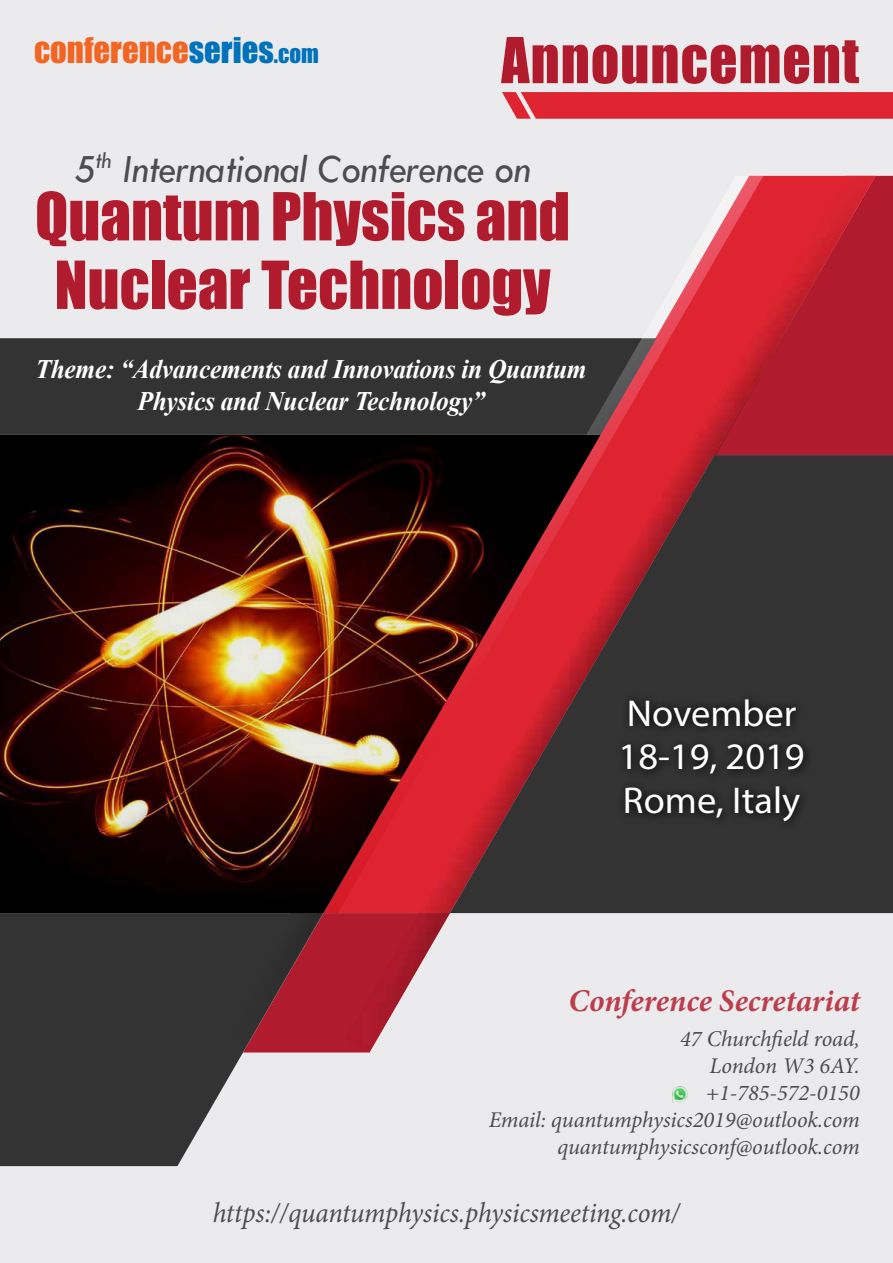
<style>
.page{position:relative;width:893px;height:1263px;background:#ebebed}
.page>*{position:absolute;margin:0;border:0;box-sizing:border-box;transform-origin:0 0}
.t1{font:61.05px/68.6px "Impact";color:#b01c2e;text-align:center}
.t2{font:58.35px "Impact";letter-spacing:.02em;color:#b01c2e;scale:.95 1}
.t3{font:italic 41.4px "Tw Cen";letter-spacing:-.01em;color:#4d4d4f;scale:.95 1}
.t4{font:37.5px/43.7px "Myriad Pro";color:#fff}
.t5{font:32.7px "Impact";color:#f26522}
.t6{font:italic 700 31.5px "Minion Pro";letter-spacing:-.005em;color:#bc3e4d}
.t7{font:italic 28.5px "Minion Pro";letter-spacing:-.01em;color:#4d4d4f;scale:.95 1}
.t8{font:italic 700 26.7px/32.4px "Times New Roman";letter-spacing:-.01em;color:#fff;text-align:center;scale:.95 1}
.t9{font:italic 22.5px/27px "Minion Pro";letter-spacing:-.01em;color:#4d4d4f;text-align:right}
.s1{color:#0072bc}
.s2{font-size:22.95px;color:#0072bc}
</style>
<div class="page">
<svg style="left:0;top:913px;width:323px;height:253px;fill:#333"></svg>
<div style="left:875px;top:176px;width:18px;height:279px;background:#b01c2e"></div>
<svg style="left:480px;top:176px;width:395px;height:738px;background:#c02a3a"></svg>
<div style="left:322px;top:913px;width:24px;height:139px;background:#b01c2e"></div>
<div style="left:0;top:338px;width:310px;height:97px;background:#333"></div>
<img style="left:763px;top:209px;width:93px;height:246px">
<img style="left:763px;top:280px;width:22px;height:135px">
<img style="left:783px;top:200px;width:48px;height:136px">
<img style="left:829px;top:176px;width:46px;height:80px">
<img style="left:346px;top:913px;width:104px;height:139px">
<img style="left:217px;top:913px;width:105px;height:139px">
<div style="left:763px;top:455px;width:130px;height:458px;background:#333"></div>
<svg style="left:310px;top:176px;width:453px;height:737px"></svg>
<svg style="left:502px;top:92px;width:391px;height:27px;background:#de2c38"></svg>
<img style="left:0;top:435px;width:600px;height:478px">
<div style="left:615px;top:692px;width:198px;height:139px;background:linear-gradient(to right,#2b2b2b,#2b2b2b)"></div>
<img style="left:672px;top:1086px;width:16px;height:17px">
<h3 class="t5" style="left:34px;top:25px;width:286px">conference<span class="s1">series</span><span class="s2">.com</span></h3>
<h2 class="t2" style="left:501px;top:15px;width:378px">Announcement</h2>
<h3 class="t3" style="left:74px;top:144px;width:483px">5<sup>th</sup> International Conference on</h3>
<h1 class="t1" style="left:35px;top:181px;width:537px">Quantum Physics and<br>Nuclear Technology</h1>
<p class="t8" style="left:36px;top:352px;width:582px">Theme: “Advancements and Innovations in Quantum<br>Physics and Nuclear Technology”</p>
<h3 class="t4" style="left:619px;top:690px;width:187px">November<br>18-19, 2019<br>Rome, Italy</h3>
<h3 class="t6" style="left:568px;top:978px;width:293px">Conference Secretariat</h3>
<p class="t9" style="left:489px;top:1026px;width:373px">47 Churchfield road,<br>London W3 6AY.<br>+1-785-572-0150<br>Email: quantumphysics2019@outlook.com quantumphysicsconf@outlook.com</p>
<p class="t7" style="left:213px;top:1193px;width:494px">https://quantumphysics.physicsmeeting.com/</p>
</div>
